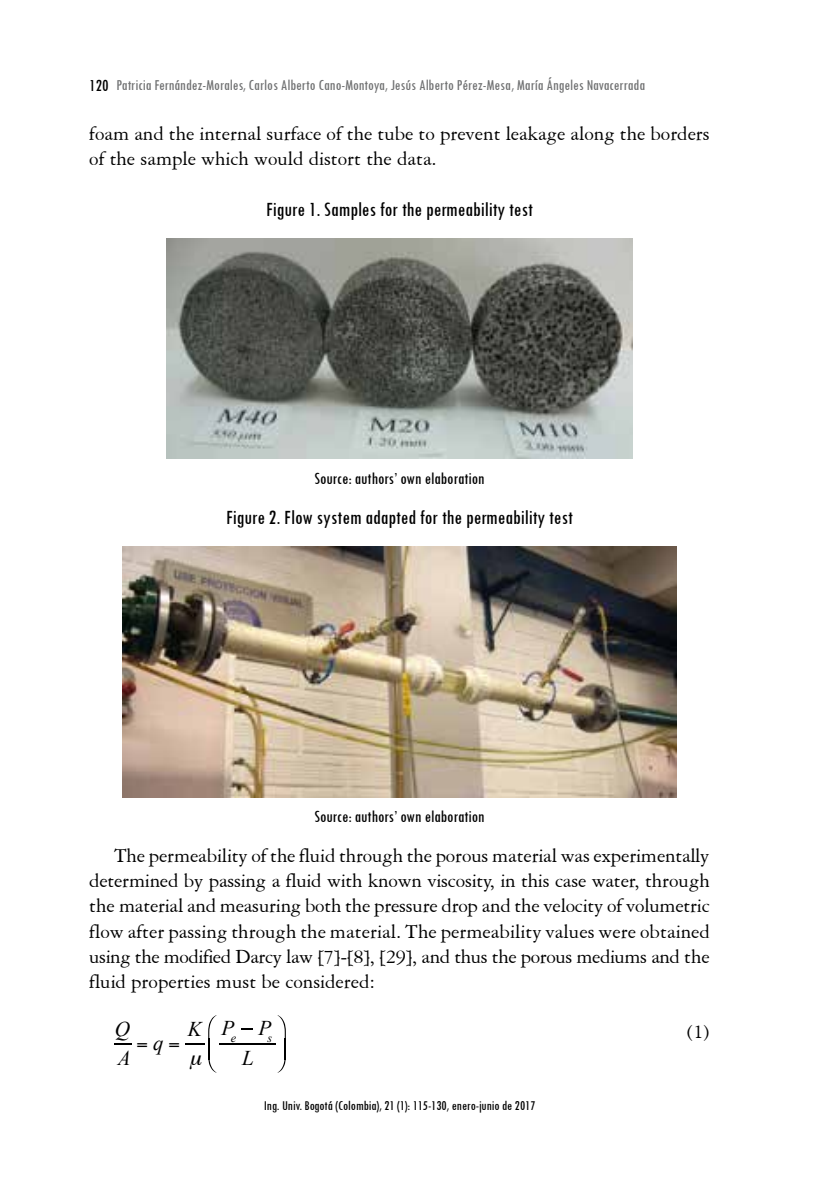
<style>
.page{position:relative;width:819px;height:1191px;background:#fff}
.page>*{position:absolute;margin:0;border:0;box-sizing:border-box;transform-origin:0 0}
.t1{font:21px/25.2px "American Garamond BT";color:#000}
.t2{font:condensed 21px "Tw Cen";color:#000}
.t3{font:italic 21px/29.4px "Times New Roman";color:#000}
.t4{font:condensed 17.5px "Tw Cen";color:#000}
.t5{font:condensed 15.75px "Tw Cen";color:#707172}
.t6{font:condensed 14px "Tw Cen";color:#000}
</style>
<div class="page">
<img style="left:167px;top:238px;width:465px;height:221px">
<img style="left:123px;top:546px;width:553px;height:251px">
<svg style="left:114px;top:1043px;width:17px;height:1px"></svg>
<svg style="left:242px;top:1028px;width:11px;height:2px"></svg>
<hr style="left:219px;top:1043px;width:56px;height:1px;background:#000">
<svg style="left:277px;top:1015px;width:9px;height:57px"></svg>
<svg style="left:185px;top:1015px;width:31px;height:57px"></svg>
<p class="t5" style="left:117px;top:76px;width:530px">Patricia Fernández-Morales, Carlos Alberto Cano-Montoya, Jesús Alberto Pérez-Mesa, María Ángeles Navacerrada</p>
<p class="t1" style="left:89px;top:121px;width:622px">foam and the internal surface of the tube to prevent leakage along the borders of the sample which would distort the data.</p>
<p class="t2" style="left:266px;top:196px;width:268px">Figure 1. Samples for the permeability test</p>
<p class="t4" style="left:89px;top:75px;width:21px">120</p>
<p class="t4" style="left:314px;top:468px;width:171px">Source: authors’ own elaboration</p>
<p class="t2" style="left:226px;top:504px;width:348px">Figure 2. Flow system adapted for the permeability test</p>
<p class="t4" style="left:314px;top:805px;width:171px">Source: authors’ own elaboration</p>
<p class="t1" style="left:89px;top:842px;width:622px;text-align:justify;text-indent:25px">The permeability of the fluid through the porous material was experimentally determined by passing a fluid with known viscosity, in this case water, through the material and measuring both the pressure drop and the velocity of volumetric flow after passing through the material. The permeability values were obtained using the modified Darcy law [7]-[8], [29], and thus the porous mediums and the fluid properties must be considered:</p>
<p class="t3" style="left:115px;top:1013px;width:17px">Q<br>A</p>
<p class="t3" style="left:242px;top:1012px;width:32px;line-height:30.4px;text-indent:-54px">K P<sub>e</sub> P<sub>s<br></sub>L</p>
<p class="t1" style="left:687px;top:1019px;width:23px">(1)</p>
<p class="t3" style="left:153px;top:1027px;width:12px">q</p>
<p class="t6" style="left:264px;top:1097px;width:273px">Ing. Univ. Bogotá (Colombia), 21 (1): 115-130, enero-junio de 2017</p>
</div>
